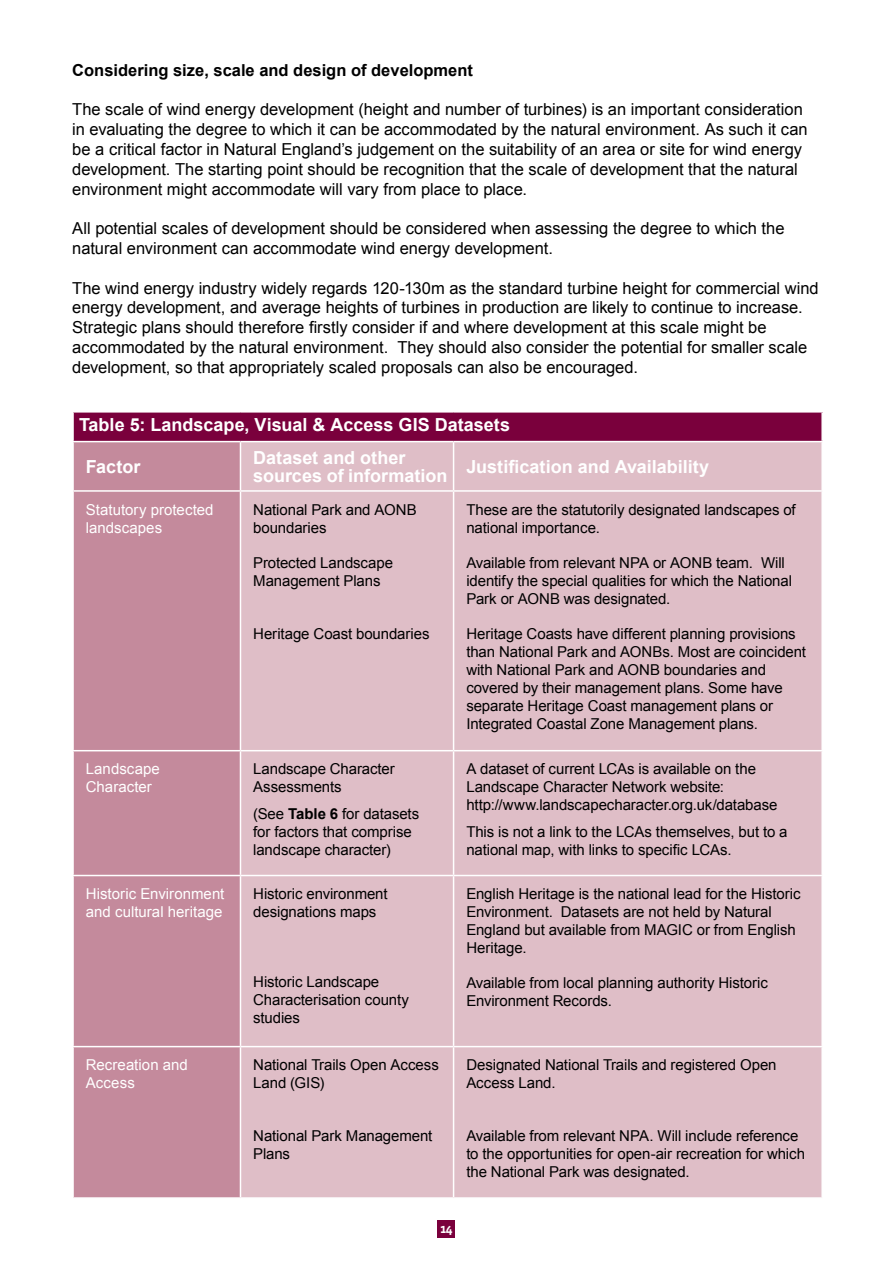
<style>
.page{position:relative;width:893px;height:1263px;background:#fff}
.page>*{position:absolute;margin:0;border:0;box-sizing:border-box;transform-origin:0 0}
.Body{font:700 18px/18px "Arial";color:#fff}
.t1{font:16.5px/19.8px "Arial";color:#000}
.t2{font:700 16.5px "Arial";color:#000}
.Body-2{font:15px/18px "Arial";letter-spacing:-.005em;color:#000}
.Body-3{font:15px/18px "Arial";letter-spacing:.005em;color:#fff}
.t3{font:600 13.5px "Megano";color:#fff}
.s1{font-weight:700}
</style>
<div class="page">
<div style="left:438px;top:1220px;width:17px;height:17px;background:#7a003c"></div>
<div style="left:73px;top:412px;width:749px;height:30px;background:#7a003c"></div>
<div style="left:74px;top:442px;width:166px;height:755px;background:#c48a9c"></div>
<div style="left:241px;top:442px;width:580px;height:755px;background:#dfbec7"></div>
<hr style="left:72px;top:411px;width:168px;height:2px;background:#fff">
<hr style="left:72px;top:413px;width:2px;height:28px;background:#fff">
<hr style="left:240px;top:411px;width:214px;height:2px;background:#fff">
<hr style="left:454px;top:411px;width:369px;height:2px;background:#fff">
<hr style="left:821px;top:413px;width:2px;height:28px;background:#fff">
<hr style="left:72px;top:441px;width:168px;height:1px;background:#fff">
<hr style="left:240px;top:441px;width:214px;height:1px;background:#fff">
<hr style="left:454px;top:441px;width:369px;height:1px;background:#fff">
<hr style="left:453px;top:442px;width:1px;height:48px;background:#fff">
<hr style="left:72px;top:490px;width:168px;height:2px;background:#fff">
<hr style="left:240px;top:490px;width:214px;height:2px;background:#fff">
<hr style="left:454px;top:490px;width:369px;height:2px;background:#fff">
<hr style="left:453px;top:492px;width:1px;height:258px;background:#fff">
<hr style="left:72px;top:750px;width:168px;height:1px;background:#fff">
<hr style="left:240px;top:750px;width:214px;height:1px;background:#fff">
<hr style="left:454px;top:750px;width:369px;height:1px;background:#fff">
<hr style="left:453px;top:751px;width:1px;height:124px;background:#fff">
<hr style="left:72px;top:875px;width:168px;height:1px;background:#fff">
<hr style="left:240px;top:875px;width:214px;height:1px;background:#fff">
<hr style="left:454px;top:875px;width:369px;height:1px;background:#fff">
<hr style="left:453px;top:876px;width:1px;height:170px;background:#fff">
<hr style="left:72px;top:1046px;width:168px;height:1px;background:#fff">
<hr style="left:240px;top:1046px;width:214px;height:1px;background:#fff">
<hr style="left:454px;top:1046px;width:369px;height:1px;background:#fff">
<hr style="left:453px;top:1047px;width:1px;height:150px;background:#fff">
<p class="t2" style="left:72px;top:59px;width:402px">Considering size, scale and design of development</p>
<p class="t1" style="left:72px;top:100px;width:737px">The scale of wind energy development (height and number of turbines) is an important consideration in evaluating the degree to which it can be accommodated by the natural environment. As such it can be a critical factor in Natural England’s judgement on the suitability of an area or site for wind energy development. The starting point should be recognition that the scale of development that the natural environment might accommodate will vary from place to place.</p>
<p class="t1" style="left:72px;top:219px;width:714px">All potential scales of development should be considered when assessing the degree to which the natural environment can accommodate wind energy development.</p>
<p class="t1" style="left:72px;top:278px;width:748px">The wind energy industry widely regards 120-130m as the standard turbine height for commercial wind energy development, and average heights of turbines in production are likely to continue to increase.<br>Strategic plans should therefore firstly consider if and where development at this scale might be accommodated by the natural environment. They should also consider the potential for smaller scale development, so that appropriately scaled proposals can also be encouraged.</p>
<p class="Body" style="left:79px;top:416px;width:433px">Table 5: Landscape, Visual &amp; Access GIS Datasets</p>
<p class="Body" style="left:86px;top:458px;width:56px">Factor</p>
<p class="Body" style="left:253px;top:449px;width:196px">Dataset and other sources of information</p>
<p class="Body" style="left:466px;top:458px;width:244px">Justification and Availability</p>
<p class="Body-3" style="left:86px;top:500px;width:129px">Statutory protected landscapes</p>
<p class="Body-2" style="left:253px;top:500px;width:165px">National Park and AONB boundaries</p>
<p class="Body-2" style="left:253px;top:553px;width:141px">Protected Landscape<br>Management Plans</p>
<p class="Body-2" style="left:253px;top:624px;width:178px">Heritage Coast boundaries</p>
<p class="Body-2" style="left:466px;top:500px;width:331px">These are the statutorily designated landscapes of national importance.</p>
<p class="Body-2" style="left:466px;top:553px;width:327px">Available from relevant NPA or AONB team. Will identify the special qualities for which the National<br>Park or AONB was designated.</p>
<p class="Body-2" style="left:466px;top:624px;width:341px">Heritage Coasts have different planning provisions than National Park and AONBs. Most are coincident with National Park and AONB boundaries and covered by their management plans. Some have separate Heritage Coast management plans or Integrated Coastal Zone Management plans.</p>
<p class="Body-3" style="left:86px;top:760px;width:76px">Landscape<br>Character</p>
<p class="Body-2" style="left:253px;top:760px;width:143px">Landscape Character<br>Assessments</p>
<p class="Body-2" style="left:253px;top:805px;width:167px">(See <span class="s1">Table 6</span> for datasets for factors that comprise landscape character)</p>
<p class="Body-3" style="left:86px;top:885px;width:140px">Historic Environment and cultural heritage</p>
<p class="Body-2" style="left:253px;top:885px;width:136px">Historic environment designations maps</p>
<p class="Body-2" style="left:253px;top:973px;width:157px">Historic Landscape<br>Characterisation county studies</p>
<p class="Body-3" style="left:86px;top:1056px;width:104px">Recreation and<br>Access</p>
<p class="Body-2" style="left:253px;top:1056px;width:187px">National Trails Open Access<br>Land (GIS)</p>
<p class="Body-2" style="left:253px;top:1127px;width:181px">National Park Management<br>Plans</p>
<p class="Body-2" style="left:466px;top:760px;width:313px">A dataset of current LCAs is available on the<br>Landscape Character Network website: http://www.landscapecharacter.org.uk/database</p>
<p class="Body-2" style="left:466px;top:823px;width:323px">This is not a link to the LCAs themselves, but to a national map, with links to specific LCAs.</p>
<p class="Body-2" style="left:466px;top:885px;width:336px">English Heritage is the national lead for the Historic Environment. Datasets are not held by Natural England but available from MAGIC or from English Heritage.</p>
<p class="Body-2" style="left:466px;top:974px;width:303px">Available from local planning authority Historic<br>Environment Records.</p>
<p class="Body-2" style="left:466px;top:1056px;width:312px">Designated National Trails and registered Open<br>Access Land.</p>
<p class="Body-2" style="left:466px;top:1127px;width:340px">Available from relevant NPA. Will include reference to the opportunities for open-air recreation for which the National Park was designated.</p>
<p class="t3" style="left:440px;top:1220px;width:14px">14</p>
</div>
